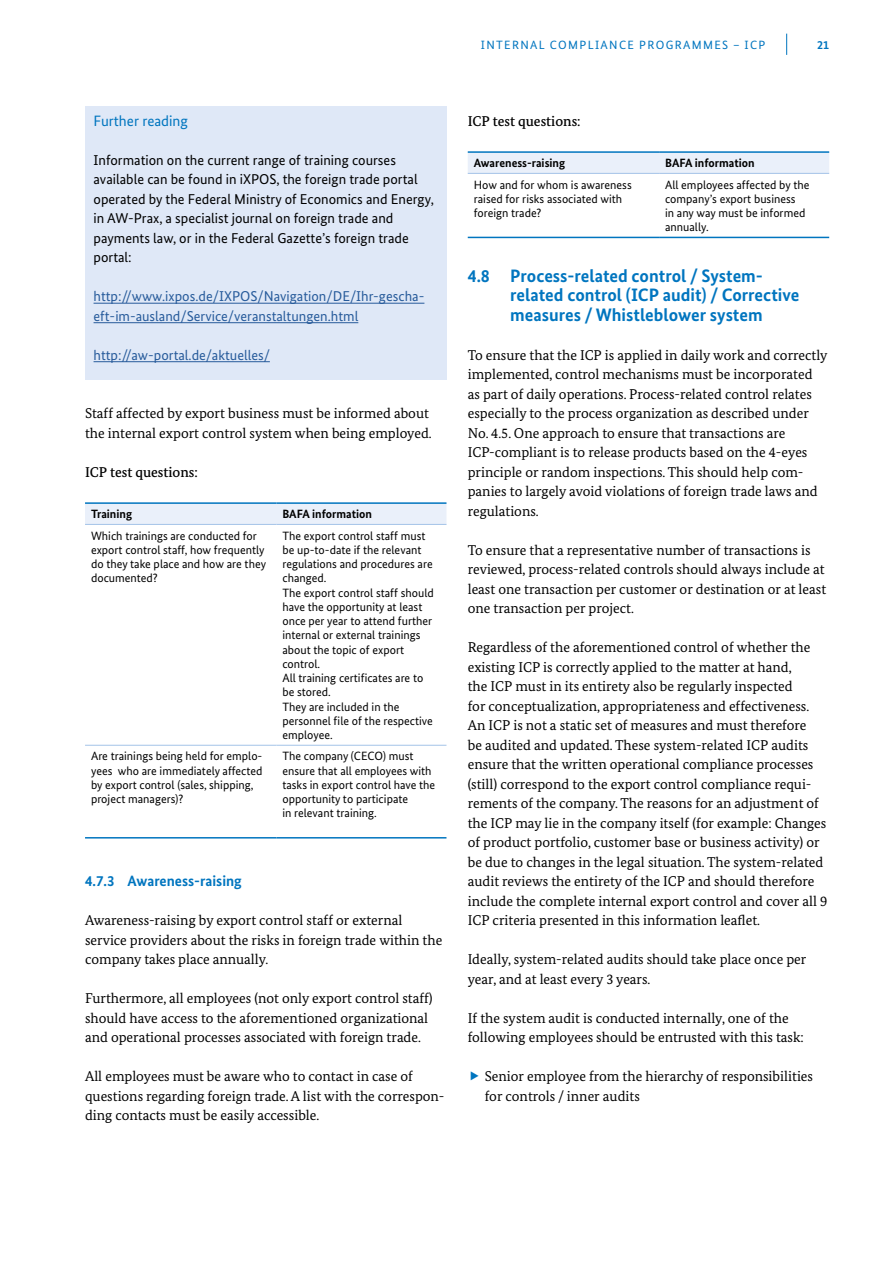
<style>
.page{position:relative;width:893px;height:1263px;background:#fff}
.page>*{position:absolute;margin:0;border:0;box-sizing:border-box;transform-origin:0 0}
.t1{font:700 18px/19.5px "Bundes Sans";color:#0075bf}
.t2{font:700 15px "Bundes Sans";color:#0075bf}
.t3{font:15px "Bundes Sans";color:#0075bf}
.t4{font:14.25px/19.5px "Bundes Serif";color:#000}
.t5{font:14.25px/19.5px "Bundes Sans";color:#000}
.t6{font:14.25px/19.5px "Bundes Sans";color:#275b9b}
.t7{font:500 14.25px "Bundes Serif";color:#000}
.t8{font:12px/14.2px "Bundes Sans";color:#000}
.t9{font:700 12px "Bundes Sans";color:#000}
.t10{font:12px "Bundes Sans";letter-spacing:.11em;color:#0075bf}
.t11{font:700 12px "Bundes Sans";color:#0075bf}
</style>
<div class="page">
<div style="left:85px;top:504px;width:361px;height:20px;background:#eaf0fa"></div>
<hr style="left:85px;top:502px;width:191px;height:2px;background:#0075bf">
<hr style="left:276px;top:502px;width:170px;height:2px;background:#0075bf">
<hr style="left:85px;top:524px;width:191px;height:1px;background:#a4c3e8">
<hr style="left:276px;top:524px;width:170px;height:1px;background:#a4c3e8">
<hr style="left:85px;top:745px;width:191px;height:1px;background:#a4c3e8">
<hr style="left:276px;top:745px;width:170px;height:1px;background:#a4c3e8">
<hr style="left:85px;top:837px;width:191px;height:1px;background:#0075bf">
<hr style="left:276px;top:837px;width:170px;height:1px;background:#0075bf">
<div style="left:468px;top:153px;width:361px;height:20px;background:#eaf0fa"></div>
<hr style="left:468px;top:151px;width:191px;height:2px;background:#0075bf">
<hr style="left:659px;top:151px;width:170px;height:2px;background:#0075bf">
<hr style="left:468px;top:173px;width:191px;height:1px;background:#a4c3e8">
<hr style="left:659px;top:173px;width:170px;height:1px;background:#a4c3e8">
<hr style="left:468px;top:237px;width:191px;height:1px;background:#0075bf">
<hr style="left:659px;top:237px;width:170px;height:1px;background:#0075bf">
<div style="left:85px;top:106px;width:361px;height:273px;background:#dfe8f7"></div>
<hr style="left:94px;top:303px;width:330px;height:1px;background:#275b9b">
<hr style="left:94px;top:322px;width:264px;height:1px;background:#275b9b">
<hr style="left:94px;top:361px;width:176px;height:1px;background:#275b9b">
<svg style="left:786px;top:34px;width:1px;height:21px"></svg>
<p class="t10" style="left:481px;top:37px;width:284px">Internal Compliance Prog rammes – ICP</p>
<p class="t11" style="left:817px;top:37px;width:13px">21</p>
<p class="t3" style="left:94px;top:112px;width:96px">Further reading</p>
<p class="t5" style="left:94px;top:150px;width:342px">Information on the current range of training courses available can be found in iXPOS, the foreign trade portal operated by the Federal M inistry of Economics and Energy, in AW-Prax, a specialist journal on foreign trade and payments law, or in the Federal Gazette’s foreign trade portal:</p>
<p class="t6" style="left:94px;top:286px;width:332px">http://www.ixpos.de/IXPOS/N avigation/DE/Ihr-gescha&shy;eft-im-ausland/Service/veranstaltungen.html</p>
<p class="t6" style="left:94px;top:345px;width:178px">http://aw-portal.de/aktuelles/</p>
<p class="t4" style="left:85px;top:404px;width:348px">Staff affected by export business must be informed about the internal export control system when being employed.</p>
<p class="t7" style="left:85px;top:463px;width:114px">ICP test questions:</p>
<p class="t9" style="left:91px;top:507px;width:43px">Training</p>
<p class="t9" style="left:282px;top:507px;width:91px">BAFA information</p>
<p class="t8" style="left:91px;top:528px;width:177px">Which trainings are conducted for export control staff, how frequently do they take place and how are they documented?</p>
<p class="t8" style="left:282px;top:528px;width:153px">The export control staff must be up-to-date if the relevant regulations and procedures are changed.<br>The export control staff should have the opportunity at least once per year to attend further internal or external trainings about the topic of export control.<br>All training certificates are to be stored.<br>They are included in the personnel file of the respective employee.</p>
<p class="t8" style="left:91px;top:749px;width:173px">Are trainings being held for emplo&shy;yees who are immediately affected by export control (sales, shipping, project managers)?</p>
<p class="t8" style="left:282px;top:749px;width:154px">The company (CECO) must ensure that all employees with tasks in export control have the opportunity to participate<br>in relevant training.</p>
<p class="t2" style="left:85px;top:872px;width:158px">4.7.3 Awareness-raising</p>
<p class="t4" style="left:85px;top:911px;width:359px">Awareness-raising by export control staff or external service providers about the risks in foreign trade within the company takes place annually.</p>
<p class="t4" style="left:85px;top:989px;width:349px">Furthermore, all employees (not only export control staff) should have access to the aforementioned organizational and operational processes associated with foreign trade.</p>
<p class="t4" style="left:85px;top:1066px;width:361px">All employees must be aware who to contact in case of questions regarding foreign trade. A list with the correspon&shy;ding contacts must be easily accessible.</p>
<p class="t7" style="left:468px;top:112px;width:114px">ICP test questions:</p>
<p class="t9" style="left:474px;top:156px;width:93px">Awareness-raising</p>
<p class="t9" style="left:665px;top:156px;width:91px">BAFA information</p>
<p class="t8" style="left:474px;top:177px;width:160px">How and for whom is awareness raised for risks associated with foreign trade?</p>
<p class="t8" style="left:665px;top:177px;width:146px">All employees affected by the company’s export business<br>in any way must be informed annually.</p>
<p class="t1" style="left:510px;top:266px;width:291px;text-indent:-43px">4.8 Process-related control / System&shy;related control (ICP audit) / Corrective measures / Whistleblower system</p>
<p class="t4" style="left:468px;top:345px;width:361px">To ensure that the ICP is applied in daily work and correctly implemented, control mechanisms must be incorporated as part of daily operations. Process-related control relates especially to the process organization as described under No. 4.5. One approach to ensure that transactions are ICP-compliant is to release products based on the 4-eyes principle or random inspections. This should help com&shy;panies to largely avoid violations of foreign trade laws and regulations.</p>
<p class="t4" style="left:468px;top:540px;width:360px">To ensure that a representative number of transactions is reviewed, process-related controls should always include at least one transaction per customer or destination or at least one transaction per project.</p>
<p class="t4" style="left:468px;top:637px;width:361px">Regardless of the aforementioned control of whether the existing ICP is correctly applied to the matter at hand,<br>the ICP must in its entirety also be regularly inspected<br>for conceptualization, appropriateness and effectiveness.<br>An ICP is not a static set of measures and must therefore<br>be audited and updated. These system-related ICP audits ensure that the written operational compliance processes (still) correspond to the export control compliance requi&shy;rements of the company. The reasons for an adjustment of the ICP may lie in the company itself (for example: Changes of product portfolio, customer base or business activity) or be due to changes in the legal situation. The system-related audit reviews the entirety of the ICP and should therefore include the complete internal export control and cover all 9<br>ICP criteria presented in this information leaflet.</p>
<p class="t4" style="left:468px;top:949px;width:340px">Ideally, system-related audits should take place once per year, and at least every 3 years.</p>
<p class="t4" style="left:468px;top:1008px;width:338px">If the system audit is conducted internally, one of the following employees should be entrusted with this task:</p>
<p class="t4" style="left:485px;top:1066px;width:330px">Senior employee from the hierarchy of responsibilities for controls / inner audits</p>
</div>
